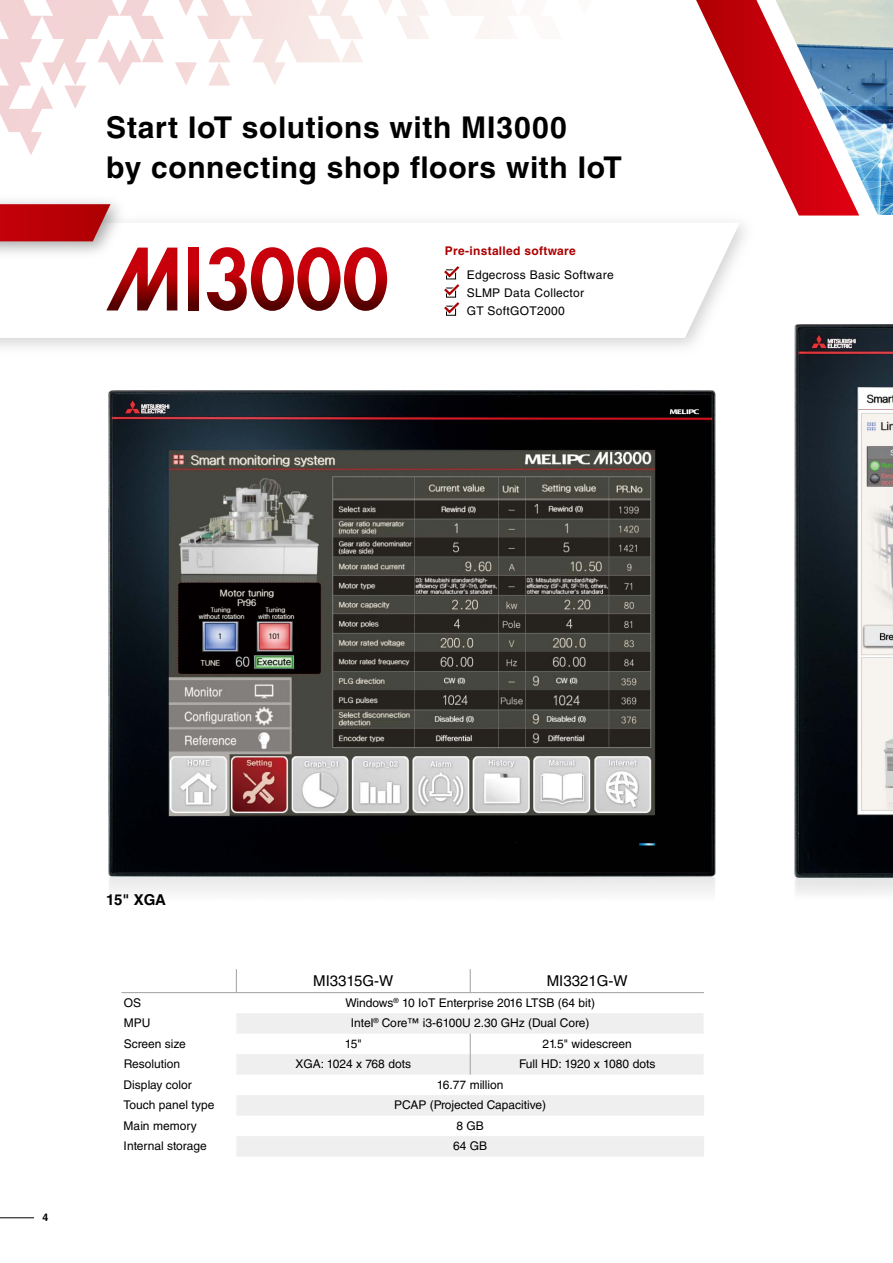
<style>
.page{position:relative;width:893px;height:1263px;background:#fff}
.page>*{position:absolute;margin:0;border:0;box-sizing:border-box;transform-origin:0 0}
.t1{font:700 30px/39.8px "Helvetica LT Std";letter-spacing:.02em;color:#000}
.t2{font:15px "Helvetica LT Std";color:#000}
.t3{font:700 15px "Helvetica LT Std";color:#000}
.t4{font:12px "Helvetica LT Std";color:#000}
.t5{font:12px/18px "Helvetica LT Std";letter-spacing:.025em;color:#000}
.t6{font:700 12px "Helvetica LT Std";letter-spacing:.025em;color:#ab0002}
.t7{font:700 10.5px "Helvetica LT Std";color:#000}
</style>
<div class="page">
<svg style="left:0;top:0;width:496px;height:155px"></svg>
<svg style="left:696px;top:0;width:163px;height:216px"></svg>
<svg style="left:106px;top:223px;width:634px;height:115px"></svg>
<svg style="left:440px;top:262px;width:24px;height:55px"></svg>
<img style="left:0;top:201px;width:134px;height:56px">
<svg style="left:0;top:204px;width:111px;height:37px"></svg>
<svg style="left:188px;top:248px;width:11px;height:62px"></svg>
<svg style="left:207px;top:247px;width:180px;height:64px"></svg>
<svg style="left:106px;top:248px;width:71px;height:62px"></svg>
<img style="left:775px;top:0;width:118px;height:215px">
<img style="left:794px;top:324px;width:99px;height:570px">
<img style="left:108px;top:390px;width:608px;height:502px">
<hr style="left:0;top:1217px;width:34px;height:1px;background:#000">
<svg style="left:236px;top:1013px;width:468px;height:144px;fill:#efefef"></svg>
<hr style="left:122px;top:992px;width:114px;height:1px;background:#9fa0a0">
<hr style="left:236px;top:992px;width:234px;height:1px;background:#9fa0a0">
<hr style="left:470px;top:992px;width:234px;height:1px;background:#9fa0a0">
<svg style="left:470px;top:1034px;width:1px;height:41px"></svg>
<svg style="left:236px;top:969px;width:1px;height:23px"></svg>
<svg style="left:470px;top:969px;width:1px;height:23px"></svg>
<h1 class="t1" style="left:106px;top:107px;width:517px">Start IoT solutions with MI3000<br>by connecting shop floors with IoT</h1>
<p class="t6" style="left:445px;top:243px;width:133px">Pre-installed software</p>
<p class="t5" style="left:467px;top:266px;width:148px">Edgecross Basic Software<br>SLMP Data Collector<br>GT SoftGOT2000</p>
<p class="t7" style="left:43px;top:1210px;width:7px">4</p>
<p class="t3" style="left:106px;top:891px;width:61px">15" XGA</p>
<p class="t2" style="left:313px;top:972px;width:82px">MI3315G-W</p>
<p class="t2" style="left:547px;top:972px;width:82px">MI3321G-W</p>
<p class="t4" style="left:124px;top:996px;width:19px">OS</p>
<p class="t4" style="left:345px;top:996px;width:251px">Windows<sup>®</sup> 10 IoT Enterprise 2016 LTSB (64 bit)</p>
<p class="t4" style="left:124px;top:1016px;width:28px">MPU</p>
<p class="t4" style="left:351px;top:1016px;width:240px">Intel<sup>®</sup> Core™ i3-6100U 2.30 GHz (Dual Core)</p>
<p class="t4" style="left:124px;top:1037px;width:64px">Screen size</p>
<p class="t4" style="left:345px;top:1037px;width:19px">15"</p>
<p class="t4" style="left:542px;top:1037px;width:91px">21.5" widescreen</p>
<p class="t4" style="left:124px;top:1057px;width:58px">Resolution</p>
<p class="t4" style="left:296px;top:1057px;width:117px">XGA: 1024 x 768 dots</p>
<p class="t4" style="left:519px;top:1057px;width:138px">Full HD: 1920 x 1080 dots</p>
<p class="t4" style="left:124px;top:1078px;width:70px">Display color</p>
<p class="t4" style="left:437px;top:1078px;width:68px">16.77 million</p>
<p class="t4" style="left:124px;top:1098px;width:92px">Touch panel type</p>
<p class="t4" style="left:394px;top:1098px;width:153px">PCAP (Projected Capacitive)</p>
<p class="t4" style="left:124px;top:1119px;width:75px">Main memory</p>
<p class="t4" style="left:457px;top:1119px;width:29px">8 GB</p>
<p class="t4" style="left:124px;top:1139px;width:85px">Internal storage</p>
<p class="t4" style="left:453px;top:1139px;width:36px">64 GB</p>
</div>
